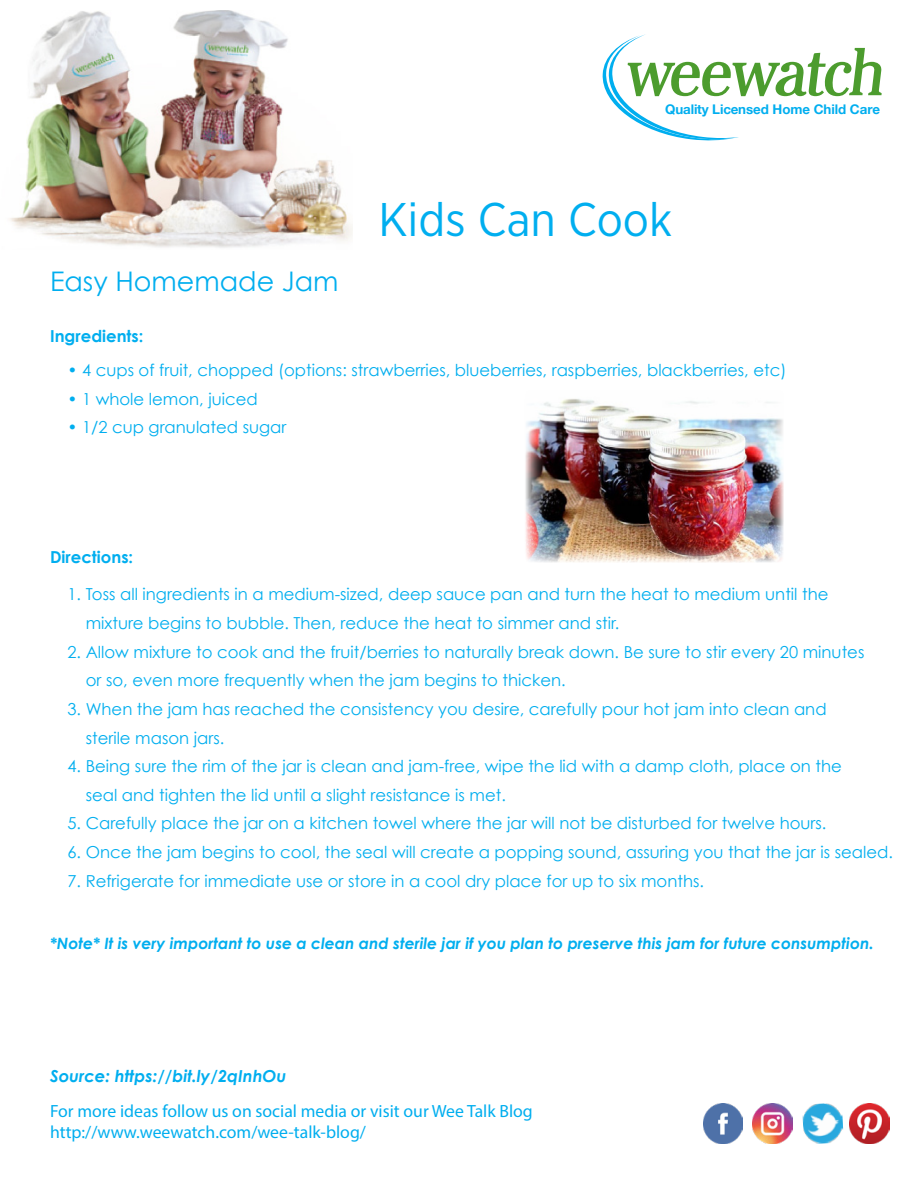
<style>
.page{position:relative;width:918px;height:1188px;background:#fff}
.page>*{position:absolute;margin:0;border:0;box-sizing:border-box;transform-origin:0 0}
.t1{font:47.1px "Gotham Narrow";color:#00aeef}
.t2{font:27px "Century Gothic";color:#00aeef}
.t3{font:17.7px/21.3px "Myriad Pro";color:#00aeef}
.t4{font:16.5px/28.5px "Century Gothic";color:#00aeef}
.t5{font:italic 700 16.5px "Century Gothic";color:#00aeef}
.t6{font:700 16.5px "Century Gothic";color:#00aeef}
.t7{font:italic 700 15.6px "Century Gothic";color:#00aeef}
.t8{font:700 13.2px "Helvetica Neue";letter-spacing:-.005em;color:#00aeef}
</style>
<div class="page">
<img style="left:10px;top:10px;width:343px;height:238px">
<svg style="left:603px;top:34px;width:279px;height:106px"></svg>
<img style="left:753px;top:1104px;width:39px;height:39px">
<img style="left:703px;top:1104px;width:40px;height:39px">
<img style="left:802px;top:1103px;width:42px;height:41px">
<img style="left:850px;top:1104px;width:40px;height:39px">
<img style="left:525px;top:399px;width:259px;height:164px">
<p class="t8" style="left:665px;top:99px;width:217px">Quality Licensed Home Child Care</p>
<h2 class="t2" style="left:50px;top:265px;width:290px">Easy Homemade Jam</h2>
<p class="t6" style="left:50px;top:326px;width:95px">Ingredients:</p>
<h1 class="t1" style="left:378px;top:191px;width:295px">Kids Can Cook</h1>
<p class="t4" style="left:67px;top:356px;width:721px">• 4 cups of fruit, chopped (options: strawberries, blueberries, raspberries, blackberries, etc)</p>
<p class="t4" style="left:67px;top:384px;width:192px">• 1 whole lemon, juiced</p>
<p class="t4" style="left:67px;top:413px;width:221px">• 1/2 cup granulated sugar</p>
<p class="t6" style="left:50px;top:547px;width:85px">Directions:</p>
<p class="t4" style="left:86px;top:580px;width:744px;text-indent:-18px">1. Toss all ingredients in a medium-sized, deep sauce pan and turn the heat to medium until the mixture begins to bubble. Then, reduce the heat to simmer and stir.</p>
<p class="t4" style="left:86px;top:637px;width:780px;text-indent:-18px">2. Allow mixture to cook and the fruit/berries to naturally break down. Be sure to stir every 20 minutes or so, even more frequently when the jam begins to thicken.</p>
<p class="t4" style="left:86px;top:694px;width:742px;text-indent:-18px">3. When the jam has reached the consistency you desire, carefully pour hot jam into clean and sterile mason jars.</p>
<p class="t4" style="left:86px;top:752px;width:758px;text-indent:-18px">4. Being sure the rim of the jar is clean and jam-free, wipe the lid with a damp cloth, place on the seal and tighten the lid until a slight resistance is met.</p>
<p class="t4" style="left:67px;top:809px;width:761px">5. Carefully place the jar on a kitchen towel where the jar will not be disturbed for twelve hours.</p>
<p class="t4" style="left:67px;top:838px;width:827px">6. Once the jam begins to cool, the seal will create a popping sound, assuring you that the jar is sealed.</p>
<p class="t4" style="left:67px;top:866px;width:638px">7. Refrigerate for immediate use or store in a cool dry place for up to six months.</p>
<p class="t7" style="left:50px;top:933px;width:825px">*Note* It is very important to use a clean and sterile jar if you plan to preserve this jam for future consumption.</p>
<p class="t5" style="left:50px;top:1065px;width:238px">Source: https://bit.ly/2qInhOu</p>
<p class="t3" style="left:50px;top:1100px;width:484px">For more ideas follow us on social media or visit our Wee Talk Blog http://www.weewatch.com/wee-talk-blog/</p>
</div>
